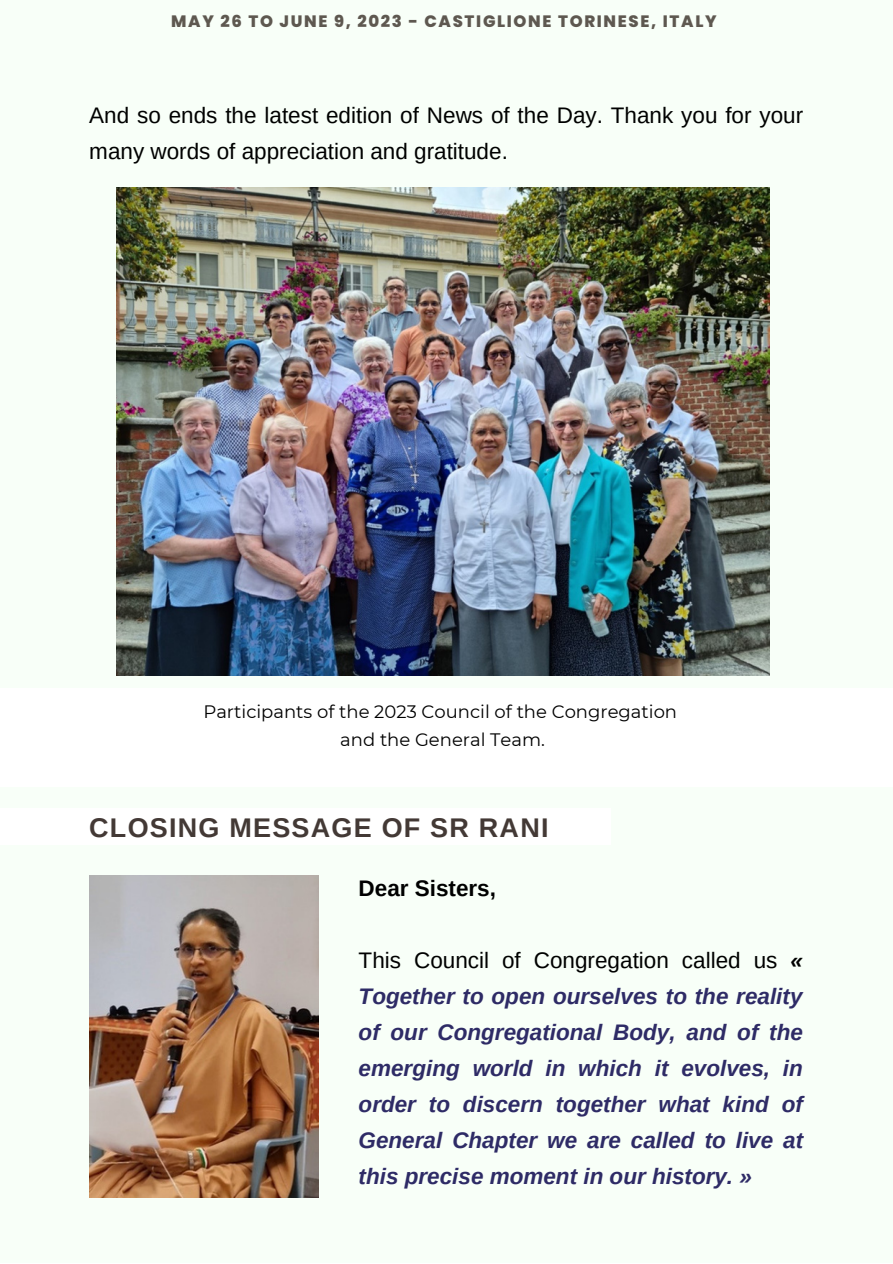
<style>
.page{position:relative;width:893px;height:1264px;background:#fff}
.page>*{position:absolute;margin:0;border:0;box-sizing:border-box;transform-origin:0 0}
.t1{font:700 27px "Arimo";letter-spacing:.045em;color:#433935}
.t2{font:italic 700 22.5px/36px "Arimo";color:#2e2b66;text-align:justify}
.t3{font:22.5px/36px "Arimo";color:#000}
.t4{font:700 22.5px "Arimo";color:#000}
.t5{font:18px "Montserrat";color:#000}
.t6{font:800 16.5px "Poppins";letter-spacing:.1em;color:#5e5850}
.s1{font-weight:400;font-style:normal;color:#000}
.s2{color:#000}
</style>
<div class="page">
<div style="left:0;top:0;width:892px;height:1262px;background:#f8fff8"></div>
<img style="left:117px;top:188px;width:652px;height:487px">
<div style="left:0;top:688px;width:892px;height:98px;background:#fff"></div>
<img style="left:89px;top:875px;width:230px;height:322px">
<div style="left:0;top:808px;width:610px;height:36px;background:#fff"></div>
<p class="t6" style="left:171px;top:10px;width:547px">MAY 26 TO JUNE 9, 2023 - CASTIGLIONE TORINESE, ITALY</p>
<p class="t3" style="left:89px;top:97px;width:715px">And so ends the latest edition of News of the Day. Thank you for your many words of appreciation and gratitude.</p>
<p class="t5" style="left:203px;top:700px;width:475px">Participants of the 2023 Council of the Congregation</p>
<p class="t5" style="left:340px;top:729px;width:206px">and the General Team.</p>
<p class="t1" style="left:89px;top:812px;width:461px">CLOSING MESSAGE OF SR RANI</p>
<p class="t4" style="left:358px;top:875px;width:139px">Dear Sisters,</p>
<p class="t2" style="left:358px;top:941px;width:446px"><span class="s1">This Council of Congregation called us</span> <span class="s2">« </span>Together to open ourselves to the reality of our Congregational Body, and of the emerging world in which it evolves, in order to discern together what kind of General Chapter we are called to live at this precise moment in our history. »</p>
</div>
